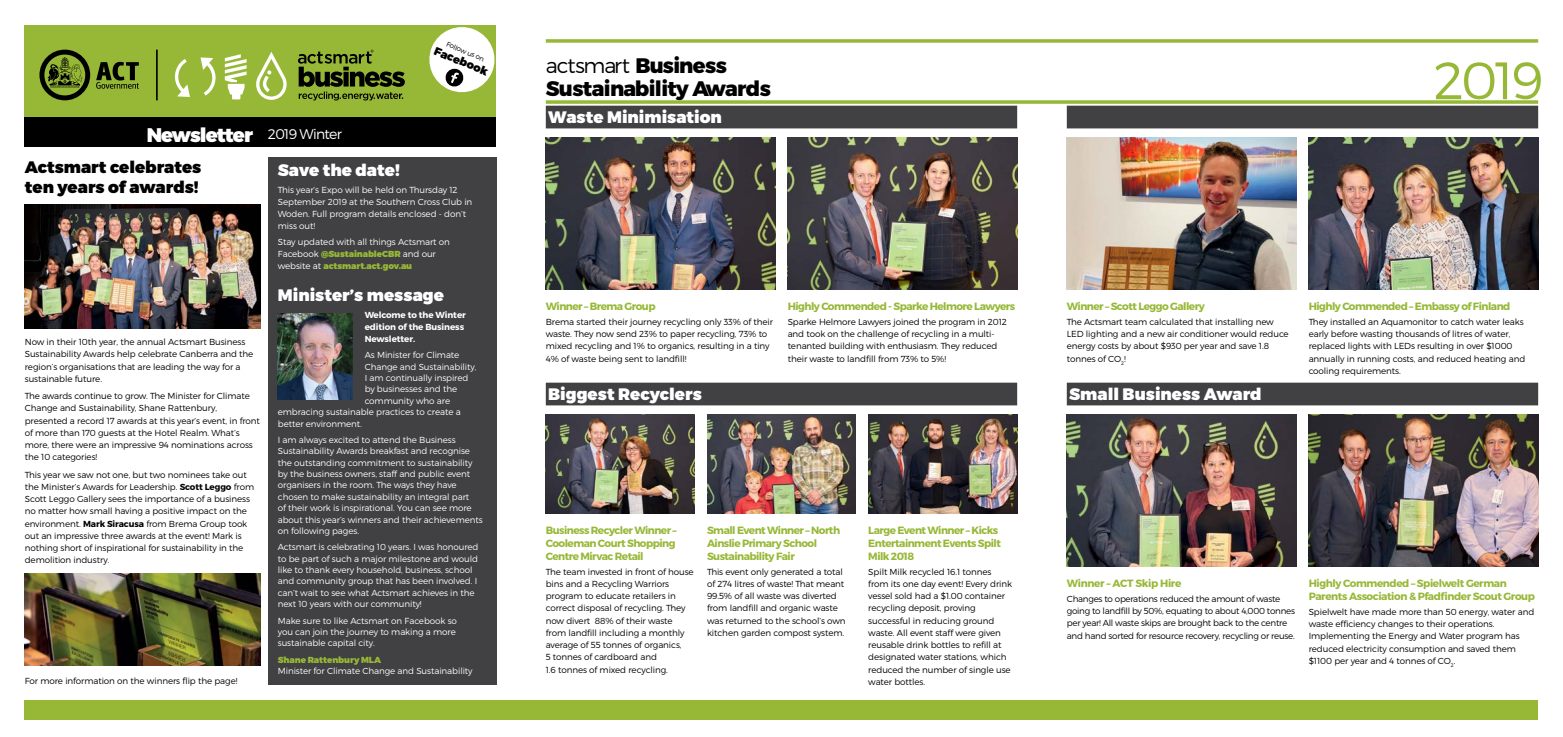
<style>
.page{position:relative;width:1563px;height:737px;background:#fff}
.page>*{position:absolute;margin:0;border:0;box-sizing:border-box;transform-origin:0 0}
.t1{font:300 52.5px "Montserrat";color:#97b837}
.t2{font:800 21px/22.5px "Montserrat";letter-spacing:-.03em;color:#000}
.t3{font:900 19.69px "Montserrat";letter-spacing:-.05em;color:#fff}
.Winner_Heading{font:900 16.62px "Montserrat";color:#fff}
.t4{font:900 16.62px/19.9px "Montserrat";color:#000}
.H2_White{font:900 16.62px "Montserrat";color:#fff}
.t5{font:300 14px "Montserrat";letter-spacing:-.05em;color:#fff}
.t6{font:900 11.38px "Montserrat";color:#000}
.Winners_H3{font:700 10.5px/13.1px "Montserrat";letter-spacing:-.05em;color:#97b837}
.Winners_H3-2{font:700 10.5px "Montserrat";letter-spacing:-.03em;color:#97b837}
.BODY{font:300 8.75px/12.2px "Montserrat";letter-spacing:-.01em;color:#000}
.Body_White{font:300 8.75px/11.4px "Montserrat";letter-spacing:-.01em;color:#fff}
.BODY-2{font:300 8.75px/12.2px "Montserrat";letter-spacing:-.03em;color:#000}
.Body_White-2{font:700 8.75px/11.8px "Montserrat";letter-spacing:-.01em;color:#fff}
.t7{font:300 7px "Montserrat";color:#000}
.s1{font-weight:900;color:#97b837}
.s2{font-weight:700}
.s3{font-weight:300}
</style>
<div class="page">
<div style="left:25px;top:25px;width:471px;height:121px;background:#97b837"></div>
<div style="left:25px;top:117px;width:471px;height:29px;background:#000"></div>
<svg style="left:429px;top:27px;width:66px;height:66px"></svg>
<svg style="left:175px;top:57px;width:41px;height:40px"></svg>
<svg style="left:225px;top:54px;width:22px;height:45px"></svg>
<svg style="left:256px;top:52px;width:31px;height:48px"></svg>
<svg style="left:298px;top:50px;width:107px;height:50px"></svg>
<svg style="left:39px;top:50px;width:51px;height:50px"></svg>
<svg style="left:96px;top:62px;width:43px;height:27px"></svg>
<hr style="left:156px;top:50px;width:2px;height:50px;background:#000">
<div style="left:268px;top:157px;width:228px;height:527px;background:#414042"></div>
<svg style="left:546px;top:100px;width:992px;height:4px;background:#a3c04f"></svg>
<img style="left:25px;top:205px;width:236px;height:124px">
<img style="left:25px;top:573px;width:236px;height:92px">
<div style="left:546px;top:106px;width:471px;height:22px;background:#414042"></div>
<img style="left:278px;top:313px;width:74px;height:87px">
<div style="left:546px;top:382px;width:471px;height:23px;background:#414042"></div>
<img style="left:546px;top:138px;width:229px;height:152px">
<img style="left:788px;top:138px;width:229px;height:152px">
<img style="left:546px;top:415px;width:148px;height:98px">
<img style="left:707px;top:415px;width:149px;height:98px">
<img style="left:868px;top:415px;width:149px;height:98px">
<div style="left:25px;top:699px;width:1513px;height:20px;background:#97b837"></div>
<img style="left:1067px;top:138px;width:229px;height:152px">
<img style="left:1308px;top:138px;width:230px;height:152px">
<div style="left:1067px;top:106px;width:471px;height:22px;background:#414042"></div>
<div style="left:1067px;top:382px;width:471px;height:23px;background:#414042"></div>
<svg style="left:546px;top:39px;width:992px;height:4px;background:#a3c04f"></svg>
<img style="left:1067px;top:415px;width:229px;height:152px">
<img style="left:1308px;top:415px;width:230px;height:152px">
<p class="t7" style="left:448px;top:40px;width:42px;rotate:22deg">Follow us on</p>
<h3 class="t6" style="left:437px;top:44px;width:59px;rotate:22deg">Facebook</h3>
<h1 class="t3" style="left:147px;top:123px;width:108px">Newsletter</h1>
<p class="t5" style="left:268px;top:126px;width:76px">2019 Winter</p>
<h2 class="t4" style="left:25px;top:158px;width:178px">Actsmart celebrates ten years of awards!</h2>
<h2 class="H2_White" style="left:278px;top:160px;width:123px">Save the date!</h2>
<p class="Body_White" style="left:278px;top:184px;width:196px;line-height:11.8px">This year’s Expo will be held on Thursday 12<br>September 2019 at the Southern Cross Club in Woden. Full program details enclosed - don’t miss out!</p>
<p class="Body_White" style="left:278px;top:236px;width:174px;line-height:11.8px">Stay updated with all things Actsmart on<br>Facebook <span class="s1">@SustainableCBR</span> and our website at <span class="s1">actsmart.act.gov.au</span></p>
<h2 class="H2_White" style="left:278px;top:285px;width:168px">Minister’s message</h2>
<p class="Body_White-2" style="left:365px;top:309px;width:103px">Welcome to the Winter edition of the Business<br>Newsletter.</p>
<p class="Body_White" style="left:365px;top:349px;width:96px">As Minister for Climate</p>
<p class="Body_White" style="left:365px;top:361px;width:113px">Change and Sustainability,</p>
<p class="Body_White" style="left:365px;top:372px;width:105px">I am continually inspired</p>
<p class="Body_White" style="left:365px;top:383px;width:94px">by businesses and the</p>
<p class="Body_White" style="left:365px;top:395px;width:87px">community who are</p>
<p class="Body_White" style="left:278px;top:406px;width:184px">embracing sustainable practices to create a</p>
<p class="Body_White" style="left:278px;top:417px;width:85px">better environment.</p>
<p class="Body_White" style="left:278px;top:434px;width:206px">I am always excited to attend the Business Sustainability Awards breakfast and recognise the outstanding commitment to sustainability by the business owners, staff and public event organisers in the room. The ways they have chosen to make sustainability an integral part<br>of their work is inspirational. You can see more about this year’s winners and their achievements on following pages.</p>
<p class="Body_White" style="left:278px;top:541px;width:202px">Actsmart is celebrating 10 years. I was honoured to be part of such a major milestone and would like to thank every household, business, school and community group that has been involved. I can’t wait to see what Actsmart achieves in the next 10 years with our community!</p>
<p class="Body_White" style="left:278px;top:614px;width:181px">Make sure to like Actsmart on Facebook so you can join the journey to making a more sustainable capital city.</p>
<p class="Body_White" style="left:278px;top:653px;width:196px;line-height:11.8px"><span class="s1">Shane Rattenbury MLA<br></span>Minister for Climate Change and Sustainability</p>
<p class="BODY" style="left:25px;top:336px;width:230px">Now in their 10th year, the annual Actsmart Business Sustainability Awards help celebrate Canberra and the region’s organisations that are leading the way for a sustainable future.</p>
<p class="BODY" style="left:25px;top:390px;width:237px">The awards continue to grow. The Minister for Climate Change and Sustainability, Shane Rattenbury, presented a record 17 awards at this year’s event, in front of more than 170 guests at the Hotel Realm. What’s more, there were an impressive 94 nominations across the 10 categories!</p>
<p class="BODY" style="left:25px;top:468px;width:231px">This year we saw not one, but two nominees take out the Minister’s Awards for Leadership. <span class="s2">Scott Leggo</span> from Scott Leggo Gallery sees the importance of a business no matter how small having a positive impact on the environment. <span class="s2">Mark Siracusa</span> from Brema Group took out an impressive three awards at the event! Mark is nothing short of inspirational for sustainability in the demolition industry.</p>
<p class="BODY" style="left:25px;top:674px;width:214px">For more information on the winners flip the page!</p>
<h2 class="t2" style="left:546px;top:55px;width:227px"><span class="s3">actsmart</span> Business<br>Sustainability Awards</h2>
<h1 class="t1" style="left:1433px;top:49px;width:111px">2019</h1>
<h2 class="Winner_Heading" style="left:548px;top:107px;width:175px">Waste Minimisation</h2>
<h3 class="Winners_H3" style="left:546px;top:300px;width:111px">Winner – Brema Group</h3>
<p class="BODY" style="left:546px;top:315px;width:229px">Brema started their journey recycling only 33% of their waste. They now send 23% to paper recycling, 73% to mixed recycling and 1% to organics, resulting in a tiny 4% of waste being sent to landfill!</p>
<h2 class="Winner_Heading" style="left:548px;top:384px;width:155px">Biggest Recyclers</h2>
<h3 class="Winners_H3" style="left:788px;top:300px;width:229px">Highly Commended - Sparke Helmore Lawyers</h3>
<p class="BODY" style="left:788px;top:315px;width:221px">Sparke Helmore Lawyers joined the program in 2012 and took on the challenge of recycling in a multi&shy;tenanted building with enthusiasm. They reduced their waste to landfill from 73% to 5%!</p>
<h3 class="Winners_H3" style="left:546px;top:523px;width:133px">Business Recycler Winner –<br>Cooleman Court Shopping<br>Centre Mirvac Retail</h3>
<p class="BODY" style="left:546px;top:565px;width:149px">The team invested in front of house bins and a Recycling Warriors program to educate retailers in correct disposal of recycling. They now divert 88% of their waste from landfill including a monthly average of 55 tonnes of organics,<br>5 tonnes of cardboard and<br>1.6 tonnes of mixed recycling.</p>
<h3 class="Winners_H3" style="left:707px;top:523px;width:135px">Small Event Winner – North<br>Ainslie Primary School<br>Sustainability Fair</h3>
<p class="BODY" style="left:707px;top:565px;width:140px">This event only generated a total of 274 litres of waste! That meant<br>99.5% of all waste was diverted from landfill and organic waste was returned to the school’s own kitchen garden compost system.</p>
<h3 class="Winners_H3" style="left:868px;top:523px;width:134px">Large Event Winner – Kicks<br>Entertainment Events Spilt<br>Milk 2018</h3>
<p class="BODY" style="left:868px;top:565px;width:145px">Spilt Milk recycled 16.1 tonnes from its one day event! Every drink vessel sold had a $1.00 container recycling deposit, proving successful in reducing ground waste. All event staff were given reusable drink bottles to refill at designated water stations, which reduced the number of single use water bottles.</p>
<h3 class="Winners_H3" style="left:1067px;top:300px;width:140px">Winner – Scott Leggo Gallery</h3>
<p class="BODY" style="left:1067px;top:315px;width:223px">The Actsmart team calculated that installing new LED lighting and a new air conditioner would reduce energy costs by about $930 per year and save 1.8 tonnes of CO<sub>2</sub>!</p>
<h2 class="Winner_Heading" style="left:1069px;top:384px;width:194px">Small Business Award</h2>
<h3 class="Winners_H3" style="left:1308px;top:300px;width:203px">Highly Commended – Embassy of Finland</h3>
<p class="BODY" style="left:1308px;top:315px;width:218px">They installed an Aquamonitor to catch water leaks early before wasting thousands of litres of water, replaced lights with LEDs resulting in over $1000 annually in running costs, and reduced heating and cooling requirements.</p>
<h3 class="Winners_H3-2" style="left:1067px;top:577px;width:116px">Winner – ACT Skip Hire</h3>
<p class="BODY-2" style="left:1067px;top:592px;width:230px">Changes to operations reduced the amount of waste going to landfill by 50%, equating to about 4,000 tonnes per year! All waste skips are brought back to the centre and hand sorted for resource recovery, recycling or reuse.</p>
<h3 class="Winners_H3" style="left:1308px;top:577px;width:228px">Highly Commended – Spielwelt German<br>Parents Association &amp; Pfadfinder Scout Group</h3>
<p class="BODY" style="left:1308px;top:605px;width:227px">Spielwelt have made more than 50 energy, water and waste efficiency changes to their operations.<br>Implementing the Energy and Water program has reduced electricity consumption and saved them $1100 per year and 4 tonnes of CO<sub>2</sub>.</p>
</div>
